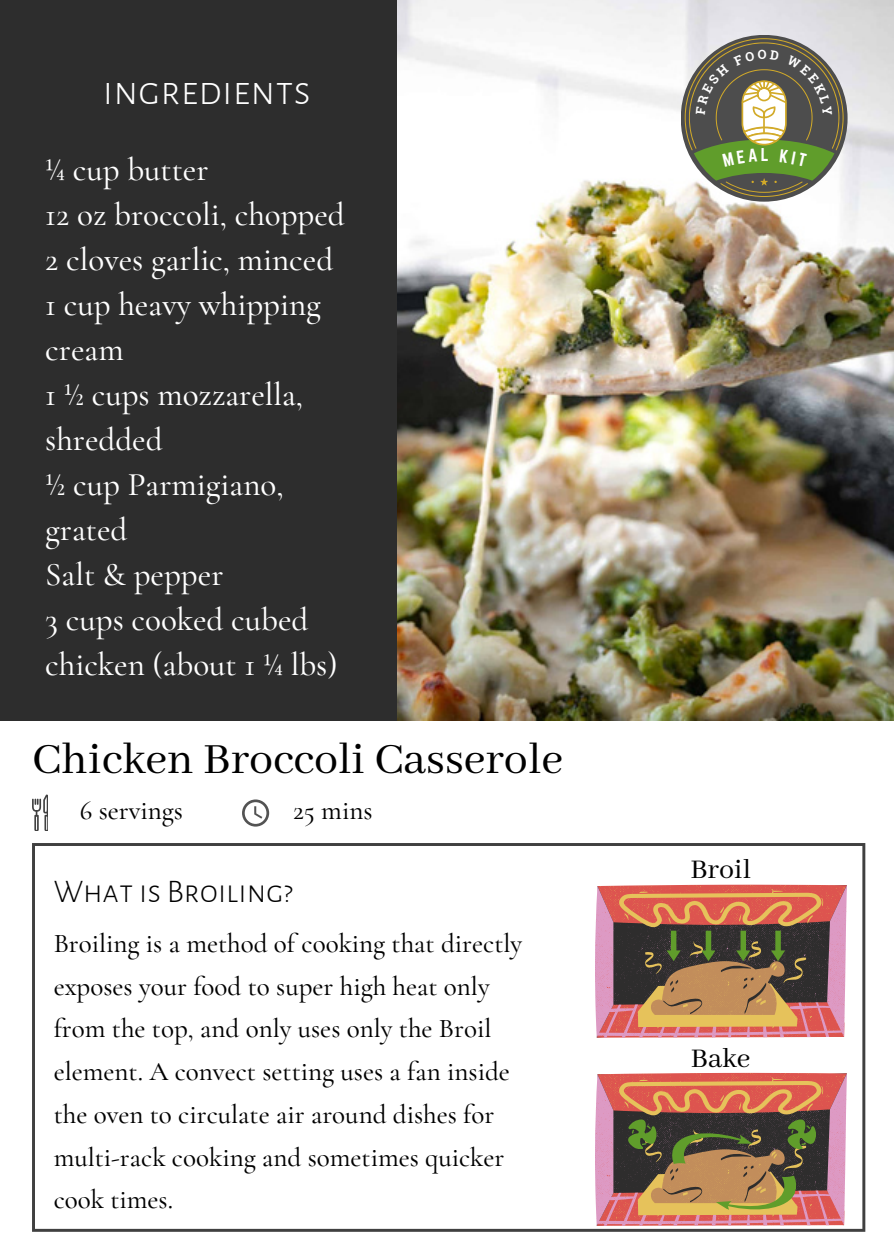
<style>
.page{position:relative;width:894px;height:1258px;background:#fff}
.page>*{position:absolute;margin:0;border:0;box-sizing:border-box;transform-origin:0 0}
.t1{font:48px "Abhaya Libre";color:#000}
.t2{font:300 42px "Alegreya Sans SC";color:#fff}
.t3{font:500 33px/45px "Cormorant Garamond";color:#fff}
.t4{font:300 33px "Alegreya Sans SC";color:#000}
.t5{font:30px "Abhaya Libre";color:#000}
.t6{font:500 27px/42.6px "Cormorant Garamond";color:#000}
.t7{font:16.2px "Norwester";color:#fff}
</style>
<div class="page">
<img style="left:397px;top:0;width:496px;height:720px">
<div style="left:0;top:0;width:397px;height:720px;background:#2d2d2d"></div>
<svg style="left:32px;top:794px;width:16px;height:36px"></svg>
<svg style="left:242px;top:799px;width:27px;height:27px"></svg>
<svg style="left:32px;top:843px;width:833px;height:389px"></svg>
<svg style="left:680px;top:35px;width:167px;height:167px"></svg>
<div style="left:635px;top:1212px;width:215px;height:16px;background:#fff"></div>
<svg style="left:594px;top:1073px;width:252px;height:153px;background:#a5735c"></svg>
<svg style="left:594px;top:884px;width:252px;height:153px;background:#a6705d"></svg>
<svg style="left:684px;top:38px;width:159px;height:159px;background:#7e856a"></svg>
<p class="t2" style="left:103px;top:71px;width:209px">ingredients</p>
<p class="t3" style="left:45px;top:147px;width:301px">¼ cup butter<br>12 oz broccoli, chopped<br>2 cloves garlic, minced<br>1 cup heavy whipping cream<br>1 ½ cups mozzarella, shredded<br>½ cup Parmigiano, grated<br>Salt &amp; pepper<br>3 cups cooked cubed chicken (about 1 ¼ lbs)</p>
<p class="t1" style="left:32px;top:733px;width:532px">Chicken Broccoli Casserole</p>
<h3 class="t6" style="left:80px;top:789px;width:105px">6 servings</h3>
<h4 class="t6" style="left:293px;top:789px;width:81px">25 mins</h4>
<p class="t4" style="left:54px;top:876px;width:240px">What is Broiling?</p>
<p class="t6" style="left:54px;top:922px;width:470px">Broiling is a method of cooking that directly exposes your food to super high heat only from the top, and only uses only the Broil element. A convect setting uses a fan inside the oven to circulate air around dishes for multi-rack cooking and sometimes quicker cook times.</p>
<p class="t7" style="left:760px;top:145px;width:10px">L</p>
<p class="t5" style="left:690px;top:852px;width:62px">Broil</p>
<p class="t5" style="left:690px;top:1042px;width:61px">Bake</p>
</div>
